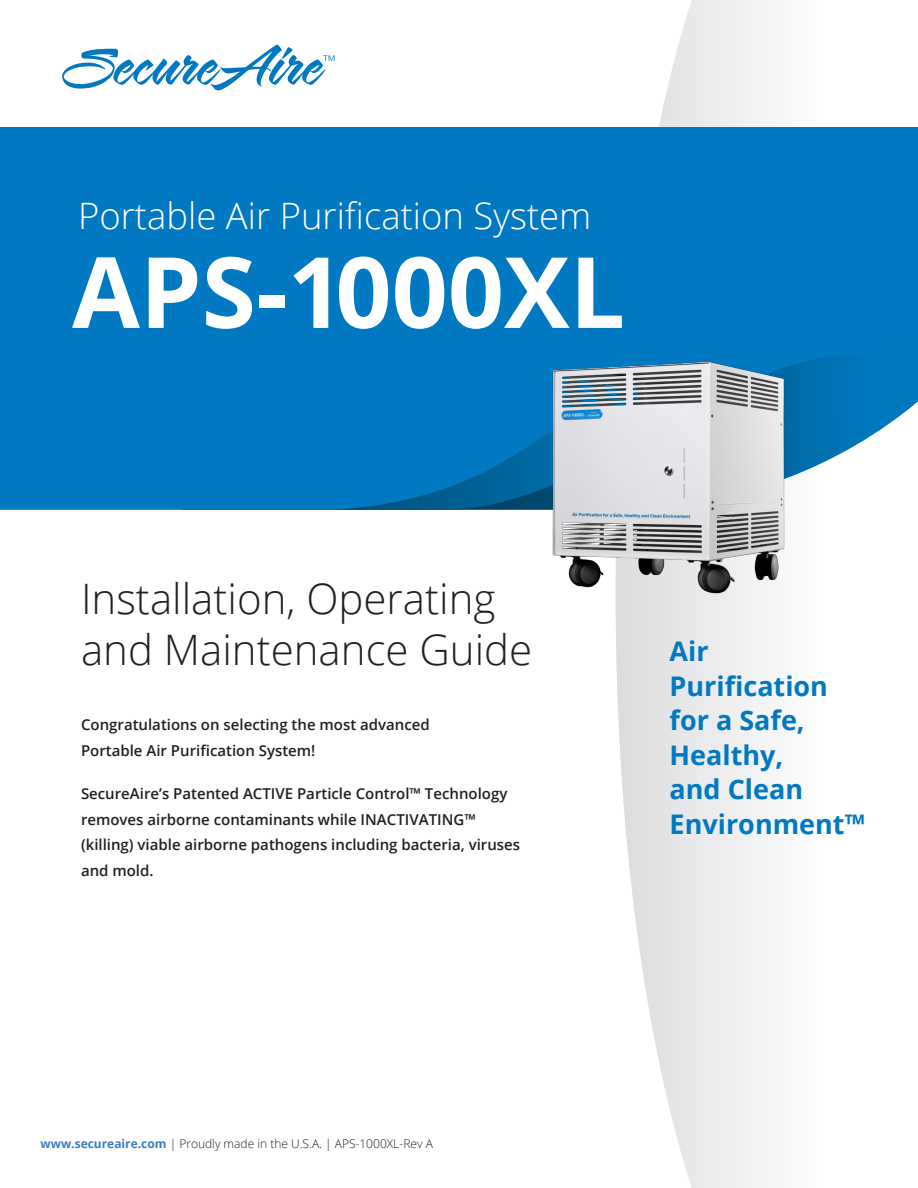
<style>
.page{position:relative;width:918px;height:1188px;background:#fff}
.page>*{position:absolute;margin:0;border:0;box-sizing:border-box;transform-origin:0 0}
.t1{font:700 98.4px "Open Sans";color:#fff}
.t2{font:300 42px/51px "Open Sans";color:#231f20}
.t3{font:300 36.45px "Open Sans";color:#fff}
.t4{font:700 27px/34.5px "Open Sans";color:#0079c2}
.Body_Copy{font:600 15px/25.5px "Open Sans";color:#231f20}
.t5{font:300 12px "Open Sans";color:#231f20}
.s1{font-weight:700;color:#3a7dc0}
</style>
<div class="page">
<hr style="left:0;top:40px;width:1px;height:56px;background:#023c5b">
<svg style="left:616px;top:0;width:302px;height:1188px"></svg>
<div style="left:0;top:128px;width:918px;height:253px;background:#0079c2"></div>
<svg style="left:0;top:355px;width:918px;height:155px;fill:#0079c2"></svg>
<svg style="left:62px;top:45px;width:272px;height:45px"></svg>
<img style="left:536px;top:356px;width:262px;height:247px">
<p class="t3" style="left:78px;top:191px;width:515px">Portable Air Purification System</p>
<p class="t1" style="left:72px;top:223px;width:555px">APS-1000XL</p>
<p class="t2" style="left:81px;top:572px;width:453px">Installation, Operating and Maintenance Guide</p>
<p class="Body_Copy" style="left:81px;top:712px;width:350px">Congratulations on selecting the most advanced<br>Portable Air Purification System!</p>
<p class="Body_Copy" style="left:81px;top:781px;width:441px">SecureAire’s Patented ACTIVE Particle Control™ Technology removes airborne contaminants while INACTIVATING™ (killing) viable airborne pathogens including bacteria, viruses and mold.</p>
<p class="t4" style="left:670px;top:633px;width:197px">Air<br>Purification for a Safe,<br>Healthy,<br>and Clean<br>Environment™</p>
<p class="t5" style="left:40px;top:1135px;width:394px"><span class="s1">www.secureaire.com</span> | Proudly made in the U.S.A. | APS-1000XL-Rev A</p>
</div>
